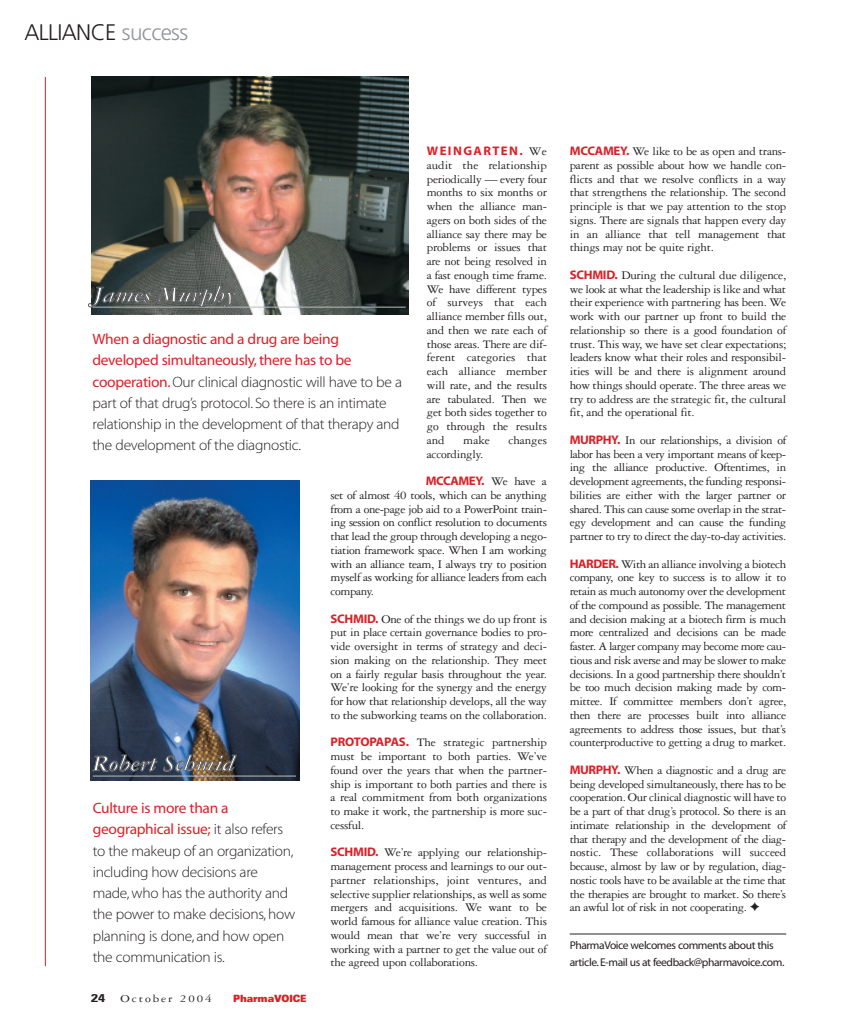
<style>
.page{position:relative;width:855px;height:1035px;background:#fff}
.page>*{position:absolute;margin:0;border:0;box-sizing:border-box;transform-origin:0 0}
.t1{font:italic 700 23.75px "Garamond Three";letter-spacing:-.005em;color:#fff}
.t2{font:300 22.5px "Frutiger";letter-spacing:-.03em;color:#231f20}
.t3{font:15px/21.2px "Myriad MM 215 600";letter-spacing:-.02em;color:#231f20}
.t4{font:15px/21.2px "Myriad MM 400 600";letter-spacing:-.02em;color:#da2128}
.t5{font:12.5px/13.8px "Garamond Three";letter-spacing:-.02em;color:#231f20;text-align:justify}
.t6{font:12.5px "Myriad MM 700 600";letter-spacing:-.035em;color:#da2128}
.t7{font:12.5px "Myriad MM 700 600";letter-spacing:.11em;color:#da2128}
.t8{font:12.5px "Garamond Three";color:#231f20}
.t9{font:11.25px/17.5px "Myriad MM 400 600";letter-spacing:-.035em;color:#231f20}
.t10{font:11.25px "Garamond Three";letter-spacing:.15em;color:#231f20;scale:1.15 1}
.t11{font:700 condensed 11.25px "Univers";color:#231f20;scale:1.4 1}
.t12{font:900 expanded 10px "Univers";letter-spacing:-.015em;color:#da2128;scale:.75 1}
.s1{color:#939598}
.s2{font-family:"Garamond Three";color:#231f20}
.s3{font-family:"Myriad MM 400 600";color:#da2128}
.s4{font-family:"Myriad MM 700 600";color:#da2128}
.s5{font-family:"Myriad MM 215 600";color:#231f20}
</style>
<div class="page">
<hr style="left:45px;top:77px;width:1px;height:889px;background:#da2128">
<hr style="left:570px;top:934px;width:216px;height:1px;background:#231f20">
<img style="left:91px;top:77px;width:317px;height:237px">
<hr style="left:92px;top:307px;width:314px;height:1px;background:#bcbdc0">
<img style="left:90px;top:480px;width:209px;height:300px">
<hr style="left:93px;top:776px;width:203px;height:1px;background:#bcbdc0">
<h2 class="t2" style="left:24px;top:23px;width:165px">ALLIANCE <span class="s1">success</span></h2>
<p class="t7" style="left:427px;top:146px;width:122px">WEINGARTEN. <span class="s2">We</span></p>
<p class="t5" style="left:427px;top:159px;width:122px">audit the relationship periodically — every four months to six months or when the alliance man&shy;agers on both sides of the alliance say there may be problems or issues that are not being resolved in a fast enough time frame.<br>We have different types of surveys that each alliance member fills out, and then we rate each of those areas. There are dif&shy;ferent categories that each alliance member will rate, and the results are tabulated. Then we get both sides together to go through the results and</p>
<h1 class="t1" style="left:92px;top:286px;width:145px">James Murphy</h1>
<p class="t4" style="left:92px;top:330px;width:261px">When a diagnostic and a drug are being developed simultaneously, there has to be</p>
<p class="t3" style="left:92px;top:372px;width:311px"><span class="s3">cooperation.</span>Our clinical diagnostic will have to be a part of that drug’s protocol. So there is an intimate relationship in the development of that therapy and the development of the diagnostic.</p>
<p class="t5" style="left:463px;top:434px;width:28px">make</p>
<p class="t8" style="left:508px;top:436px;width:40px">changes</p>
<p class="t5" style="left:427px;top:448px;width:58px">accordingly.</p>
<p class="t6" style="left:426px;top:476px;width:123px">MCCAMEY. <span class="s2">We have a</span></p>
<p class="t5" style="left:330px;top:489px;width:218px">set of almost 40 tools, which can be anything from a one-page job aid to a PowerPoint train&shy;ing session on conflict resolution to documents that lead the group through developing a nego&shy;tiation framework space. When I am working with an alliance team, I always try to position myself as working for alliance leaders from each company.</p>
<p class="t5" style="left:330px;top:613px;width:218px"><span class="s4">SCHMID.</span> One of the things we do up front is put in place certain governance bodies to pro&shy;vide oversight in terms of strategy and deci&shy;sion making on the relationship. They meet on a fairly regular basis throughout the year.<br>We’re looking for the synergy and the energy for how that relationship develops, all the way to the subworking teams on the collaboration.</p>
<p class="t5" style="left:330px;top:737px;width:218px"><span class="s4">PROTOPAPAS.</span> The strategic partnership must be important to both parties. We’ve found over the years that when the partner&shy;ship is important to both parties and there is a real commitment from both organizations to make it work, the partnership is more suc&shy;cessful.</p>
<p class="t5" style="left:330px;top:847px;width:218px"><span class="s4">SCHMID.</span> We’re applying our relationship&shy;management process and learnings to our out&shy;partner relationships, joint ventures, and selective supplier relationships, as well as some mergers and acquisitions. We want to be world famous for alliance value creation. This would mean that we’re very successful in working with a partner to get the value out of the agreed upon collaborations.</p>
<h1 class="t1" style="left:93px;top:755px;width:143px">Robert Schmid</h1>
<p class="t4" style="left:93px;top:799px;width:192px">Culture is more than a geographical issue; <span class="s5">it also refers</span></p>
<p class="t3" style="left:93px;top:841px;width:204px">to the makeup of an organization, including how decisions are made, who has the authority and the power to make decisions, how planning is done, and how open the communication is.</p>
<p class="t11" style="left:91px;top:994px;width:11px">24</p>
<p class="t10" style="left:121px;top:994px;width:81px">October 2004</p>
<p class="t12" style="left:233px;top:995px;width:99px">PharmaVOICE</p>
<p class="t5" style="left:570px;top:145px;width:218px"><span class="s4">MCCAMEY.</span> We like to be as open and trans&shy;parent as possible about how we handle con&shy;flicts and that we resolve conflicts in a way that strengthens the relationship. The second principle is that we pay attention to the stop signs. There are signals that happen every day in an alliance that tell management that things may not be quite right.</p>
<p class="t5" style="left:570px;top:269px;width:218px"><span class="s4">SCHMID.</span> During the cultural due diligence, we look at what the leadership is like and what their experience with partnering has been. We work with our partner up front to build the relationship so there is a good foundation of trust. This way, we have set clear expectations; leaders know what their roles and responsibil&shy;ities will be and there is alignment around how things should operate. The three areas we try to address are the strategic fit, the cultural fit, and the operational fit.</p>
<p class="t5" style="left:570px;top:434px;width:218px"><span class="s4">MURPHY.</span> In our relationships, a division of labor has been a very important means of keep&shy;ing the alliance productive. Oftentimes, in development agreements, the funding responsi&shy;bilities are either with the larger partner or shared. This can cause some overlap in the strat&shy;egy development and can cause the funding partner to try to direct the day-to-day activities.</p>
<p class="t5" style="left:570px;top:558px;width:218px"><span class="s4">HARDER.</span> With an alliance involving a biotech company, one key to success is to allow it to retain as much autonomy over the development of the compound as possible. The management and decision making at a biotech firm is much more centralized and decisions can be made faster. A larger company may become more cau&shy;tious and risk averse and may be slower to make decisions. In a good partnership there shouldn’t be too much decision making made by com&shy;mittee. If committee members don’t agree, then there are processes built into alliance agreements to address those issues, but that’s counterproductive to getting a drug to market.</p>
<p class="t5" style="left:570px;top:764px;width:218px"><span class="s4">MURPHY.</span> When a diagnostic and a drug are being developed simultaneously, there has to be cooperation. Our clinical diagnostic will have to be a part of that drug’s protocol. So there is an intimate relationship in the development of that therapy and the development of the diag&shy;nostic. These collaborations will succeed because, almost by law or by regulation, diag&shy;nostic tools have to be available at the time that the therapies are brought to market. So there’s an awful lot of risk in not cooperating. ✦</p>
<p class="t9" style="left:570px;top:937px;width:216px">PharmaVoice welcomes comments about this article.E-mail us at feedback@pharmavoice.com.</p>
</div>
